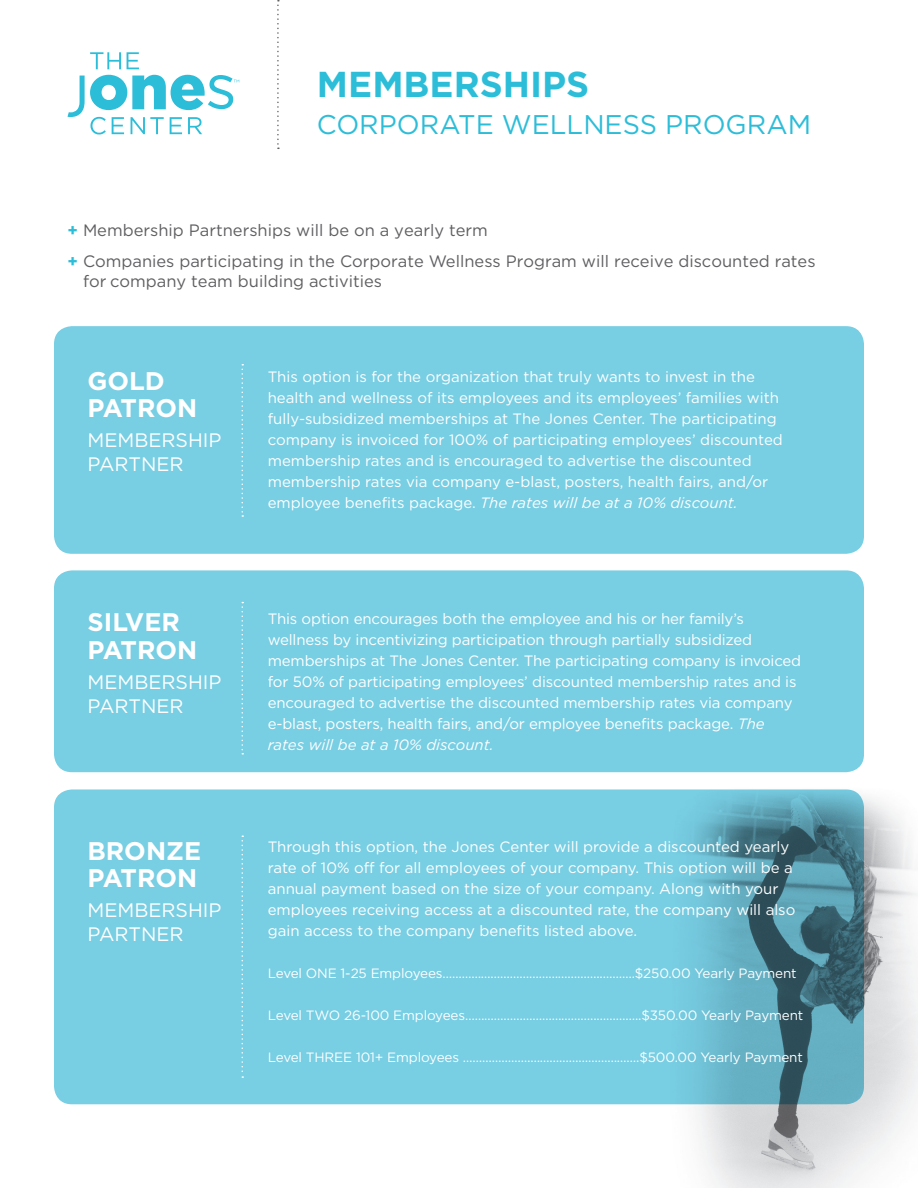
<style>
.page{position:relative;width:918px;height:1188px;background:#fff}
.page>*{position:absolute;margin:0;border:0;box-sizing:border-box;transform-origin:0 0}
.t1{font:700 36px "Gotham";color:#2cbdd8}
.t2{font:27px "Gotham";color:#2cbdd8}
.t3{font:700 25.5px/27.6px "Gotham";color:#fff}
.t4{font:19.5px/23.4px "Gotham";color:#fff}
.t5{font:16.5px/30.8px "Gotham";color:#5f5f62}
.t6{font:15px/21px "Gotham";letter-spacing:-.005em;color:#fff}
.t7{font:13.5px "Gotham";letter-spacing:-.01em;color:#fff}
.s1{font-weight:700;color:#2cbdd8}
.s2{font-style:italic}
</style>
<div class="page">
<img style="left:653px;top:789px;width:265px;height:399px">
<svg style="left:90px;top:52px;width:31px;height:17px"></svg>
<svg style="left:127px;top:52px;width:12px;height:17px"></svg>
<svg style="left:68px;top:75px;width:171px;height:59px"></svg>
<svg style="left:277px;top:0;width:2px;height:149px"></svg>
<div style="left:54px;top:326px;width:810px;height:228px;background:#78cee3;border-radius:18px"></div>
<div style="left:54px;top:570px;width:810px;height:202px;background:#78cee3;border-radius:18px"></div>
<svg style="left:54px;top:789px;width:810px;height:315px;background:#71c2d6"></svg>
<svg style="left:242px;top:364px;width:1px;height:153px"></svg>
<svg style="left:242px;top:602px;width:1px;height:153px"></svg>
<svg style="left:242px;top:836px;width:1px;height:242px"></svg>
<h1 class="t1" style="left:317px;top:64px;width:274px">MEMBERSHIPS</h1>
<h2 class="t2" style="left:317px;top:110px;width:496px">CORPORATE WELLNESS PROGRAM</h2>
<p class="t5" style="left:68px;top:215px;width:750px"><span class="s1">+</span> Membership Partnerships will be on a yearly term<br><span class="s1">+</span> Companies participating in the Corporate Wellness Program will receive discounted rates</p>
<p class="t5" style="left:83px;top:266px;width:301px">for company team building activities</p>
<h3 class="t3" style="left:87px;top:366px;width:111px">GOLD<br>PATRON</h3>
<h3 class="t4" style="left:87px;top:428px;width:136px">MEMBERSHIP<br>PARTNER</h3>
<h3 class="t3" style="left:87px;top:608px;width:111px">SILVER<br>PATRON</h3>
<h3 class="t4" style="left:87px;top:670px;width:136px">MEMBERSHIP<br>PARTNER</h3>
<h3 class="t3" style="left:87px;top:836px;width:115px">BRONZE<br>PATRON</h3>
<h3 class="t4" style="left:87px;top:898px;width:136px">MEMBERSHIP<br>PARTNER</h3>
<p class="t6" style="left:268px;top:366px;width:517px">This option is for the organization that truly wants to invest in the health and wellness of its employees and its employees’ families with fully-subsidized memberships at The Jones Center. The participating company is invoiced for 100% of participating employees’ discounted membership rates and is encouraged to advertise the discounted membership rates via company e-blast, posters, health fairs, and/or employee benefits package. <span class="s2">The rates will be at a 10% discount.</span></p>
<p class="t6" style="left:268px;top:608px;width:535px">This option encourages both the employee and his or her family’s wellness by incentivizing participation through partially subsidized memberships at The Jones Center. The participating company is invoiced for 50% of participating employees’ discounted membership rates and is encouraged to advertise the discounted membership rates via company e-blast, posters, health fairs, and/or employee benefits package. <span class="s2">The rates will be at a 10% discount.</span></p>
<p class="t6" style="left:268px;top:836px;width:529px">Through this option, the Jones Center will provide a discounted yearly rate of 10% off for all employees of your company. This option will be a annual payment based on the size of your company. Along with your employees receiving access at a discounted rate, the company will also gain access to the company benefits listed above.</p>
<p class="t7" style="left:268px;top:966px;width:531px">Level ONE 1-25 Employees…………………………………………..……….$250.00 Yearly Payment</p>
<p class="t7" style="left:268px;top:1008px;width:537px">Level TWO 26-100 Employees…………………………………..…………..$350.00 Yearly Payment</p>
<p class="t7" style="left:268px;top:1050px;width:537px">Level THREE 101+ Employees ……………………………………………….$500.00 Yearly Payment</p>
</div>
